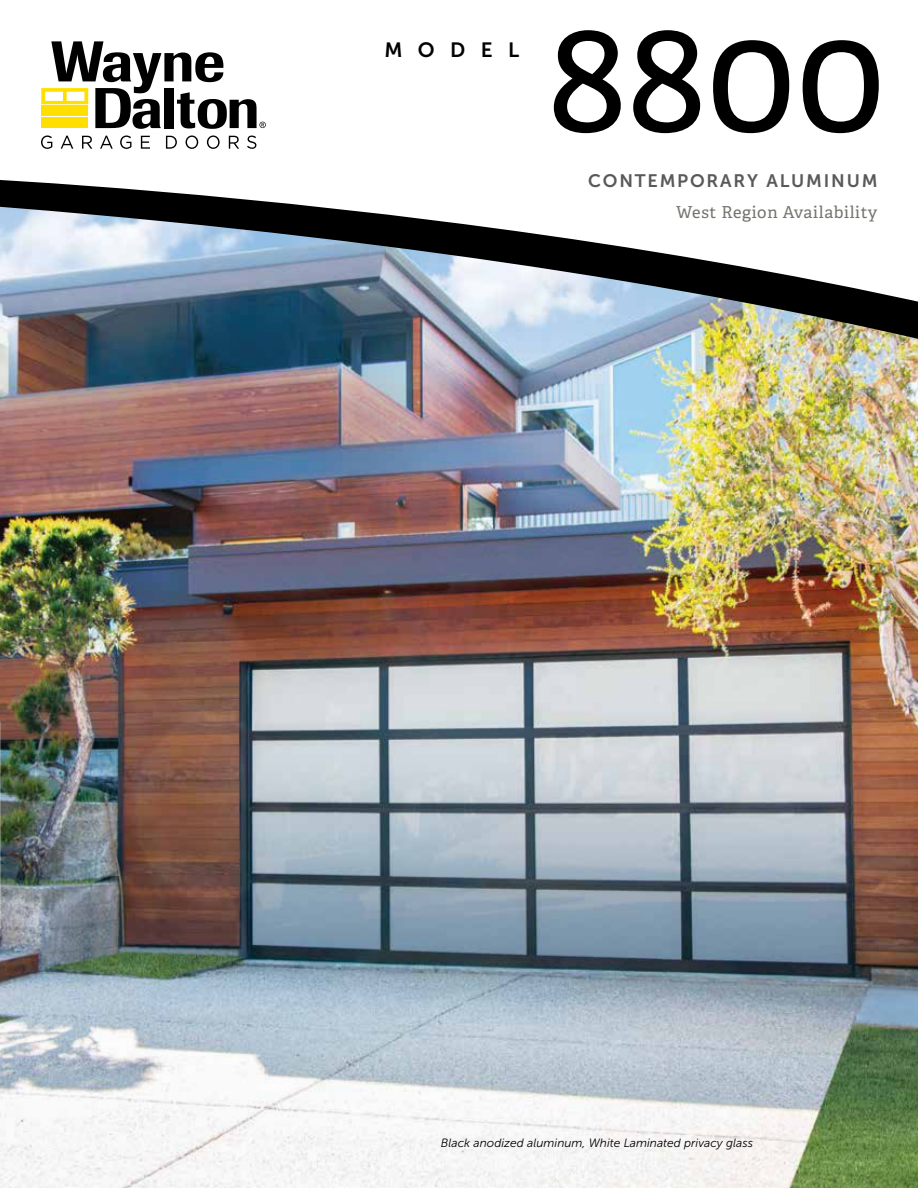
<style>
.page{position:relative;width:918px;height:1188px;background:#fff}
.page>*{position:absolute;margin:0;border:0;box-sizing:border-box;transform-origin:0 0}
.t1{font:156px "Adelle PE";color:#000}
.t2{font:20.7px "Museo Sans 700";letter-spacing:.75em;color:#000}
.t3{font:18px "Museo Sans 700";letter-spacing:.1em;color:#58595b}
.t4{font:16.5px "Adelle PE";letter-spacing:.04em;color:#75756e}
.t5{font:italic 12px "Museo Sans 300";color:#000}
</style>
<div class="page">
<img style="left:0;top:370px;width:918px;height:818px">
<svg style="left:41px;top:135px;width:11px;height:14px"></svg>
<svg style="left:61px;top:136px;width:12px;height:13px"></svg>
<svg style="left:82px;top:136px;width:10px;height:13px"></svg>
<svg style="left:100px;top:136px;width:13px;height:13px"></svg>
<svg style="left:120px;top:135px;width:11px;height:14px"></svg>
<svg style="left:141px;top:136px;width:9px;height:13px"></svg>
<svg style="left:166px;top:136px;width:11px;height:13px"></svg>
<svg style="left:186px;top:135px;width:12px;height:14px"></svg>
<svg style="left:207px;top:135px;width:13px;height:14px"></svg>
<svg style="left:229px;top:136px;width:10px;height:13px"></svg>
<svg style="left:247px;top:136px;width:9px;height:13px"></svg>
<svg style="left:41px;top:41px;width:225px;height:88px"></svg>
<img style="left:0;top:180px;width:918px;height:190px">
<h2 class="t2" style="left:384px;top:38px;width:137px">MODEL</h2>
<h1 class="t1" style="left:548px;top:-38px;width:339px">8800</h1>
<h3 class="t3" style="left:588px;top:171px;width:291px">CONTEMPORARY ALUMINUM</h3>
<h3 class="t4" style="left:676px;top:200px;width:203px">West Region Availability</h3>
<p class="t5" style="left:441px;top:1136px;width:314px">Black anodized aluminum, White Laminated privacy glass</p>
</div>
